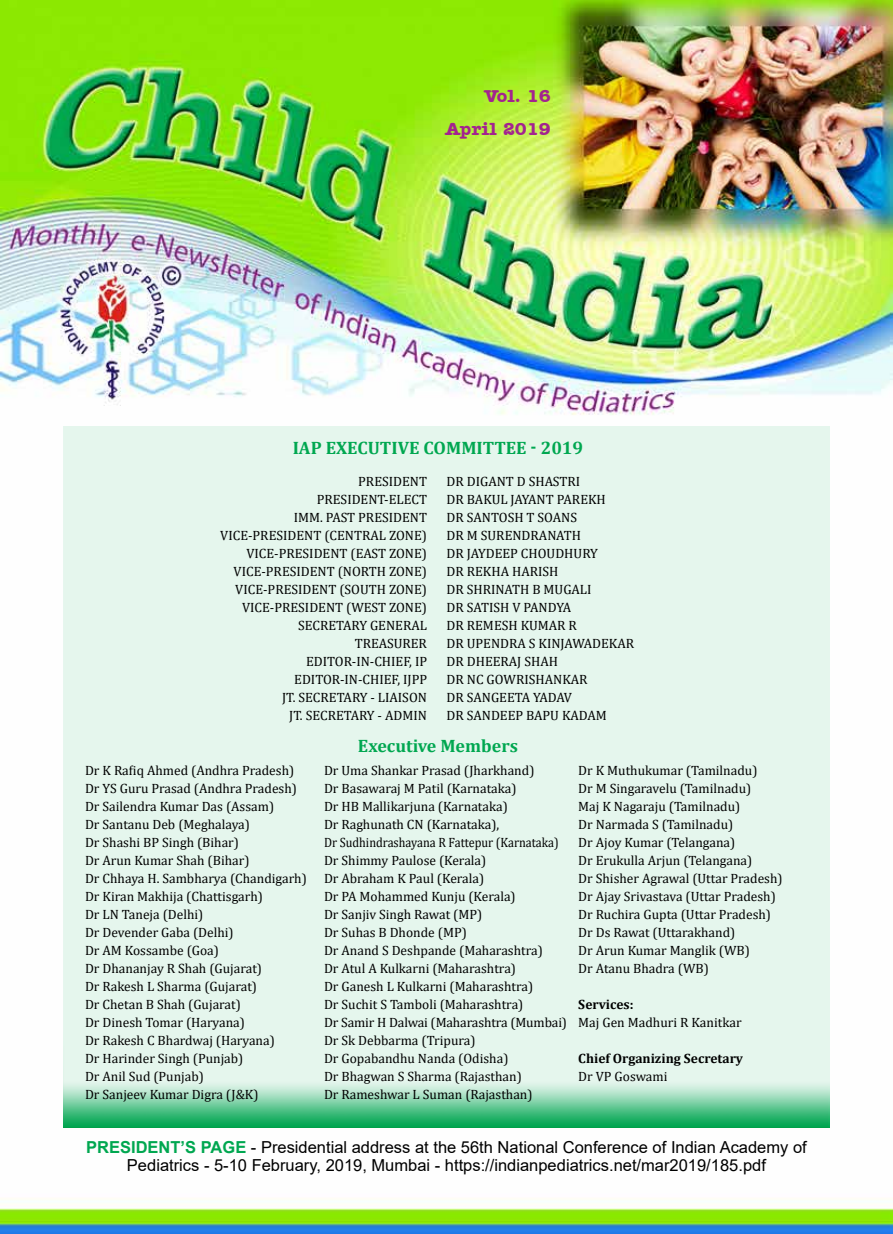
<style>
.page{position:relative;width:893px;height:1234px;background:#fff}
.page>*{position:absolute;margin:0;border:0;box-sizing:border-box;transform-origin:0 0}
.t1{font:700 18px "Cambria";color:#00a750}
.t2{font:700 18px/33.6px "Amer Typewriter IT Cby BT";color:#a3238f;text-align:right}
.t3{font:16.5px/18px "Arial";color:#000;text-align:center}
.t4{font:13.5px/18px "Cambria";color:#000}
.t5{font:700 13.5px "Cambria";color:#000}
.s1{font-weight:700;color:#00a750}
</style>
<div class="page">
<img style="left:0;top:0;width:893px;height:1233px">
<div style="left:439px;top:1198px;width:15px;height:23px;background:#fff;opacity:.75"></div>
<div style="left:64px;top:426px;width:765px;height:701px;background:#e5f6ed"></div>
<h1 class="t2" style="left:445px;top:78px;width:107px">Vol. 16<br>April 2019</h1>
<h1 class="t1" style="left:293px;top:435px;width:292px">IAP Executive COMMITTEE - 2019</h1>
<p class="t4" style="left:358px;top:472px;width:70px">PRESIDENT</p>
<p class="t4" style="left:447px;top:472px;width:135px">DR DIGANT D SHASTRI</p>
<p class="t4" style="left:317px;top:490px;width:112px">PRESIDENT-ELECT</p>
<p class="t4" style="left:447px;top:490px;width:161px">DR BAKUL JAYANT PAREKH</p>
<p class="t4" style="left:294px;top:508px;width:135px">IMM. PAST PRESIDENT</p>
<p class="t4" style="left:447px;top:508px;width:132px">DR SANTOSH T SOANS</p>
<p class="t4" style="left:220px;top:526px;width:208px">VICE-PRESIDENT (CENTRAL ZONE)</p>
<p class="t4" style="left:447px;top:526px;width:136px">DR M SURENDRANATH</p>
<p class="t4" style="left:246px;top:544px;width:182px">VICE-PRESIDENT (EAST ZONE)</p>
<p class="t4" style="left:447px;top:544px;width:153px">DR JAYDEEP CHOUDHURY</p>
<p class="t4" style="left:234px;top:562px;width:195px">VICE-PRESIDENT (NORTH ZONE)</p>
<p class="t4" style="left:447px;top:562px;width:113px">DR REKHA HARISH</p>
<p class="t4" style="left:235px;top:580px;width:193px">VICE-PRESIDENT (SOUTH ZONE)</p>
<p class="t4" style="left:447px;top:580px;width:146px">DR SHRINATH B MUGALI</p>
<p class="t4" style="left:242px;top:598px;width:186px">VICE-PRESIDENT (WEST ZONE)</p>
<p class="t4" style="left:447px;top:598px;width:126px">DR SATISH V PANDYA</p>
<p class="t4" style="left:298px;top:616px;width:130px">SECRETARY GENERAL</p>
<p class="t4" style="left:447px;top:616px;width:132px">DR REMESH KUMAR R</p>
<p class="t4" style="left:355px;top:634px;width:74px">TREASURER</p>
<p class="t4" style="left:447px;top:634px;width:189px">DR UPENDRA S KINJAWADEKAR</p>
<p class="t4" style="left:306px;top:652px;width:122px">EDITOR-IN-CHIEF, IP</p>
<p class="t4" style="left:447px;top:652px;width:113px">DR DHEERAJ SHAH</p>
<p class="t4" style="left:294px;top:670px;width:134px">EDITOR-IN-CHIEF, IJPP</p>
<p class="t4" style="left:447px;top:670px;width:143px">DR NC GOWRISHANKAR</p>
<p class="t4" style="left:282px;top:688px;width:146px">JT. SECRETARY - LIAISON</p>
<p class="t4" style="left:447px;top:688px;width:127px">DR SANGEETA YADAV</p>
<p class="t4" style="left:289px;top:706px;width:139px">JT. SECRETARY - ADMIN</p>
<p class="t4" style="left:447px;top:706px;width:162px">DR SANDEEP BAPU KADAM</p>
<h1 class="t1" style="left:358px;top:733px;width:162px">Executive Members</h1>
<p class="t4" style="left:85px;top:760px;width:223px">Dr K Rafiq Ahmed (Andhra Pradesh)<br>Dr Ys Guru Prasad (Andhra Pradesh)<br>Dr Sailendra Kumar Das (Assam)<br>Dr Santanu Deb (Meghalaya)<br>Dr Shashi Bp Singh (Bihar)<br>Dr Arun Kumar Shah (Bihar)<br>Dr Chhaya H. Sambharya (Chandigarh)<br>Dr Kiran Makhija (Chattisgarh)<br>Dr Ln Taneja (Delhi)<br>Dr Devender Gaba (Delhi)<br>Dr Am Kossambe (Goa)<br>Dr Dhananjay R Shah (Gujarat)<br>Dr Rakesh L Sharma (Gujarat)<br>Dr Chetan B Shah (Gujarat)<br>Dr Dinesh Tomar (Haryana)<br>Dr Rakesh C Bhardwaj (Haryana)<br>Dr Harinder Singh (Punjab)<br>Dr Anil Sud (Punjab)<br>Dr Sanjeev Kumar Digra (j&amp;k)</p>
<p class="t4" style="left:324px;top:760px;width:245px">Dr Uma Shankar Prasad (Jharkhand)<br>Dr Basawaraj M Patil (Karnataka)<br>Dr Hb Mallikarjuna (Karnataka)<br>Dr Raghunath Cn (Karnataka),<br>Dr Sudhindrashayana R Fattepur (Karnataka)<br>Dr Shimmy Paulose (Kerala)<br>Dr Abraham K Paul (Kerala)<br>Dr Pa Mohammed Kunju (Kerala)<br>Dr Sanjiv Singh Rawat (MP)<br>Dr Suhas B Dhonde (MP)<br>Dr Anand S Deshpande (Maharashtra)<br>Dr Atul A Kulkarni (Maharashtra)<br>Dr Ganesh L Kulkarni (Maharashtra)<br>Dr Suchit S Tamboli (Maharashtra)<br>Dr Samir H Dalwai (Maharashtra (Mumbai)<br>Dr Sk Debbarma (Tripura)<br>Dr Gopabandhu Nanda (Odisha)<br>Dr Bhagwan S Sharma (Rajasthan)<br>Dr Rameshwar L Suman (Rajasthan)</p>
<p class="t4" style="left:578px;top:760px;width:206px">Dr K Muthukumar (Tamilnadu)<br>Dr M Singaravelu (Tamilnadu)<br>Maj K Nagaraju (Tamilnadu)<br>Dr Narmada S (Tamilnadu)<br>Dr Ajoy Kumar (Telangana)<br>Dr Erukulla Arjun (Telangana)<br>Dr Shisher Agrawal (Uttar Pradesh)<br>Dr Ajay Srivastava (Uttar Pradesh)<br>Dr Ruchira Gupta (Uttar Pradesh)<br>Dr Ds Rawat (Uttarakhand)<br>Dr Arun Kumar Manglik (WB)<br>Dr Atanu Bhadra (WB)</p>
<p class="t5" style="left:578px;top:994px;width:57px">Services:</p>
<p class="t4" style="left:578px;top:1012px;width:165px">Maj Gen Madhuri R Kanitkar</p>
<p class="t5" style="left:578px;top:1048px;width:166px">Chief Organizing Secretary</p>
<p class="t4" style="left:578px;top:1066px;width:91px">Dr Vp Goswami</p>
<p class="t3" style="left:86px;top:1137px;width:722px"><span class="s1">PRESIDENT’S PAGE</span> - Presidential address at the 56th National Conference of Indian Academy of<br>Pediatrics - 5-10 February, 2019, Mumbai - https://indianpediatrics.net/mar2019/185.pdf</p>
</div>
